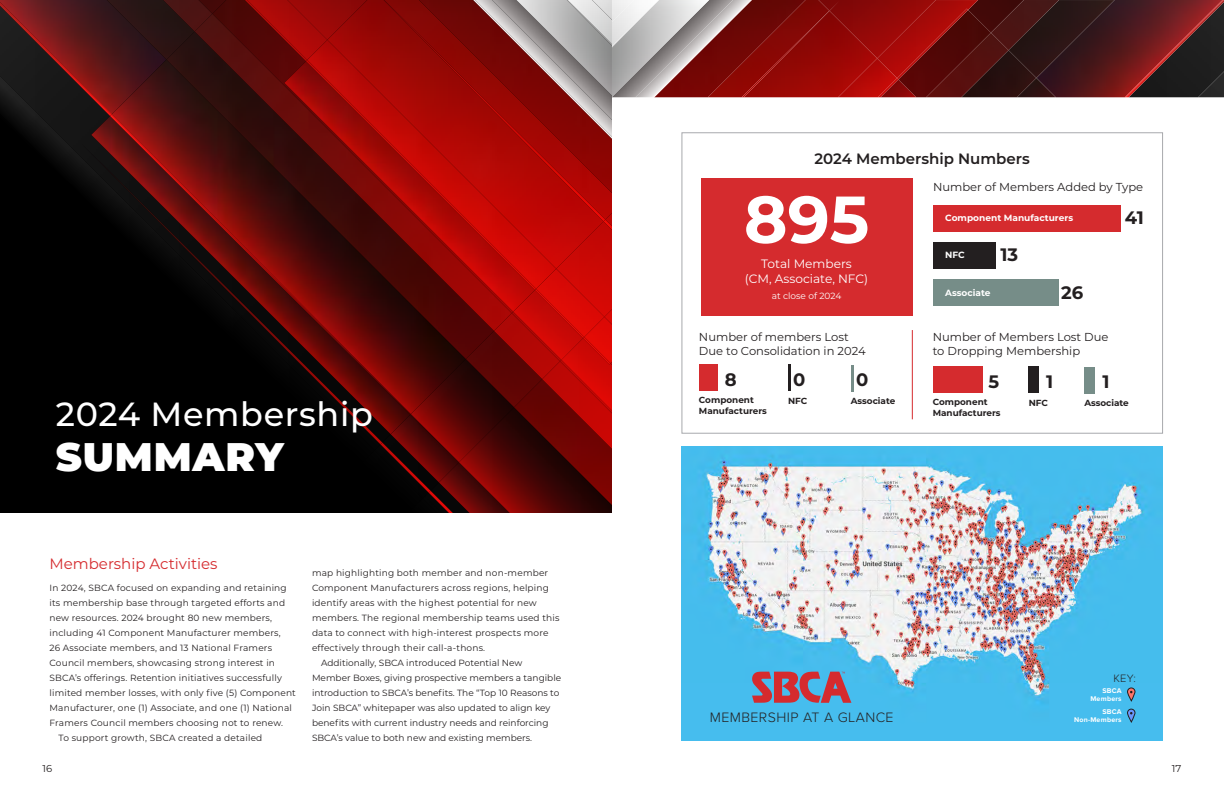
<style>
.page{position:relative;width:1224px;height:792px;background:#fff}
.page>*{position:absolute;margin:0;border:0;box-sizing:border-box;transform-origin:0 0}
.t1{font:700 66.3px "Montserrat";color:#fff}
.t2{font:900 39.9px "Montserrat";letter-spacing:.02em;color:#fff}
.t3{font:500 33.5px "Montserrat";letter-spacing:.02em;color:#fff}
.t4{font:700 18px "Montserrat";color:#231f20}
.t5{font:600 15px "Montserrat";color:#231f20}
.t6{font:15px "Montserrat";color:#d52b2e}
.t7{font:300 14.2px "Proxima Nova";letter-spacing:.03em;color:#231f20}
.t8{font:12.1px/15.5px "Montserrat";color:#fff;text-align:center}
.t9{font:11.5px/13.8px "Montserrat";color:#231f20}
.t10{font:300 11.1px "Proxima Nova";color:#231f20}
.t11{font:10px "Montserrat";color:#231f20}
.t12{font:9px "Montserrat";letter-spacing:.02em;color:#231f20}
.t13{font:9px "Montserrat";color:#231f20}
.t14{font:700 9px "Montserrat";color:#fff}
.t15{font:9px "Montserrat";color:#fff}
.t16{font:700 8.8px/10.8px "Montserrat";color:#231f20}
.t17{font:700 7.1px/7.9px "Proxima Nova";letter-spacing:.03em;color:#fff;text-align:right}
</style>
<div class="page">
<img style="left:0;top:116px;width:91px;height:397px">
<img style="left:112px;top:0;width:54px;height:60px">
<img style="left:144px;top:0;width:68px;height:32px">
<img style="left:195px;top:14px;width:89px;height:100px">
<img style="left:225px;top:0;width:102px;height:60px">
<img style="left:236px;top:0;width:71px;height:61px">
<img style="left:327px;top:0;width:49px;height:40px">
<img style="left:307px;top:40px;width:69px;height:20px">
<img style="left:306px;top:60px;width:70px;height:54px">
<img style="left:81px;top:143px;width:531px;height:370px">
<img style="left:380px;top:443px;width:51px;height:50px">
<img style="left:429px;top:491px;width:109px;height:22px">
<img style="left:376px;top:0;width:229px;height:221px">
<img style="left:548px;top:0;width:64px;height:129px">
<img style="left:0;top:0;width:112px;height:115px">
<img style="left:110px;top:115px;width:301px;height:300px">
<img style="left:410px;top:414px;width:39px;height:39px">
<img style="left:111px;top:114px;width:282px;height:282px">
<img style="left:1056px;top:0;width:69px;height:97px">
<img style="left:1036px;top:78px;width:20px;height:19px">
<img style="left:1036px;top:0;width:79px;height:78px">
<img style="left:1009px;top:50px;width:27px;height:47px">
<img style="left:978px;top:0;width:13px;height:10px">
<img style="left:991px;top:0;width:68px;height:50px">
<img style="left:916px;top:10px;width:75px;height:87px">
<img style="left:926px;top:33px;width:83px;height:64px">
<img style="left:898px;top:80px;width:18px;height:17px">
<img style="left:829px;top:0;width:48px;height:11px">
<img style="left:877px;top:0;width:101px;height:78px">
<img style="left:897px;top:9px;width:71px;height:71px">
<img style="left:829px;top:11px;width:48px;height:86px">
<img style="left:612px;top:0;width:217px;height:97px">
<img style="left:838px;top:58px;width:59px;height:39px">
<img style="left:878px;top:78px;width:20px;height:19px">
<svg style="left:829px;top:1px;width:11px;height:10px"></svg>
<img style="left:742px;top:11px;width:87px;height:86px">
<img style="left:612px;top:0;width:47px;height:47px">
<img style="left:1125px;top:0;width:99px;height:97px">
<div style="left:682px;top:133px;width:481px;height:300px;border:1px solid #a8a9ad"></div>
<div style="left:701px;top:178px;width:211px;height:137px;background:#d52b2e"></div>
<div style="left:933px;top:242px;width:63px;height:26px;background:#231f20"></div>
<div style="left:933px;top:205px;width:187px;height:26px;background:#d52b2e"></div>
<div style="left:933px;top:367px;width:50px;height:26px;background:#d52b2e"></div>
<div style="left:1029px;top:367px;width:10px;height:26px;background:#231f20"></div>
<div style="left:1084px;top:367px;width:10px;height:26px;background:#768d88"></div>
<div style="left:699px;top:365px;width:19px;height:26px;background:#d52b2e"></div>
<hr style="left:788px;top:365px;width:3px;height:26px;background:#231f20">
<hr style="left:851px;top:365px;width:3px;height:26px;background:#768d88">
<hr style="left:912px;top:330px;width:1px;height:89px;background:#d52b2e">
<div style="left:933px;top:279px;width:126px;height:26px;background:#768d88"></div>
<img style="left:682px;top:446px;width:481px;height:295px">
<svg style="left:752px;top:672px;width:99px;height:31px"></svg>
<svg style="left:1127px;top:688px;width:8px;height:13px"></svg>
<svg style="left:1127px;top:709px;width:8px;height:13px"></svg>
<h3 class="t5" style="left:815px;top:148px;width:217px">2024 Membership Numbers</h3>
<h3 class="t3" style="left:56px;top:391px;width:319px">2024 Membership</h3>
<h2 class="t2" style="left:56px;top:427px;width:229px">SUMMARY</h2>
<h3 class="t6" style="left:50px;top:554px;width:170px">Membership Activities</h3>
<p class="t12" style="left:50px;top:582px;width:239px">In 2024, SBCA focused on expanding and retaining</p>
<p class="t12" style="left:50px;top:597px;width:237px">its membership base through targeted efforts and</p>
<p class="t12" style="left:50px;top:612px;width:224px">new resources. 2024 brought 80 new members,</p>
<p class="t12" style="left:50px;top:627px;width:233px">including 41 Component Manufacturer members,</p>
<p class="t12" style="left:50px;top:642px;width:224px">26 Associate members, and 13 National Framers</p>
<p class="t12" style="left:50px;top:657px;width:227px">Council members, showcasing strong interest in</p>
<p class="t12" style="left:50px;top:672px;width:234px">SBCA’s offerings. Retention initiatives successfully</p>
<p class="t12" style="left:50px;top:687px;width:248px">limited member losses, with only five (5) Component</p>
<p class="t12" style="left:50px;top:702px;width:244px">Manufacturer, one (1) Associate, and one (1) National</p>
<p class="t12" style="left:50px;top:717px;width:235px">Framers Council members choosing not to renew.</p>
<p class="t12" style="left:58px;top:732px;width:205px">To support growth, SBCA created a detailed</p>
<p class="t12" style="left:312px;top:567px;width:238px">map highlighting both member and non-member</p>
<p class="t12" style="left:312px;top:582px;width:238px">Component Manufacturers across regions, helping</p>
<p class="t12" style="left:312px;top:597px;width:226px">identify areas with the highest potential for new</p>
<p class="t12" style="left:312px;top:612px;width:249px">members. The regional membership teams used this</p>
<p class="t12" style="left:312px;top:627px;width:238px">data to connect with high-interest prospects more</p>
<p class="t12" style="left:312px;top:642px;width:175px">effectively through their call-a-thons.</p>
<p class="t13" style="left:321px;top:657px;width:203px">Additionally, SBCA introduced Potential New</p>
<p class="t13" style="left:312px;top:672px;width:251px">Member Boxes, giving prospective members a tangible</p>
<p class="t13" style="left:312px;top:687px;width:249px">introduction to SBCA’s benefits. The “Top 10 Reasons to</p>
<p class="t13" style="left:312px;top:702px;width:240px">Join SBCA” whitepaper was also updated to align key</p>
<p class="t13" style="left:312px;top:717px;width:238px">benefits with current industry needs and reinforcing</p>
<p class="t13" style="left:312px;top:732px;width:222px">SBCA’s value to both new and existing members.</p>
<p class="t9" style="left:933px;top:180px;width:212px">Number of Members Added by Type</p>
<h1 class="t1" style="left:744px;top:172px;width:127px">895</h1>
<p class="t14" style="left:945px;top:212px;width:129px">Component Manufacturers</p>
<h3 class="t4" style="left:1125px;top:205px;width:21px">41</h3>
<h3 class="t8" style="left:745px;top:255px;width:125px">Total Members<br>(CM, Associate, NFC)</h3>
<p class="t15" style="left:772px;top:289px;width:71px">at close of 2024</p>
<p class="t14" style="left:945px;top:248px;width:21px">NFC</p>
<h3 class="t4" style="left:1001px;top:242px;width:19px">13</h3>
<p class="t14" style="left:945px;top:286px;width:47px">Associate</p>
<h3 class="t4" style="left:1061px;top:280px;width:24px">26</h3>
<p class="t9" style="left:699px;top:330px;width:168px">Number of members Lost<br>Due to Consolidation in 2024</p>
<p class="t9" style="left:933px;top:330px;width:177px">Number of Members Lost Due to Dropping Membership</p>
<h3 class="t4" style="left:725px;top:366px;width:13px">8</h3>
<p class="t16" style="left:699px;top:394px;width:69px">Component<br>Manufacturers</p>
<h3 class="t4" style="left:793px;top:366px;width:14px">0</h3>
<h3 class="t4" style="left:856px;top:366px;width:14px">0</h3>
<p class="t16" style="left:851px;top:395px;width:46px">Associate</p>
<p class="t16" style="left:788px;top:395px;width:21px">NFC</p>
<h3 class="t4" style="left:988px;top:368px;width:12px">5</h3>
<p class="t16" style="left:933px;top:396px;width:69px">Component<br>Manufacturers</p>
<h3 class="t4" style="left:1046px;top:368px;width:9px">1</h3>
<h3 class="t4" style="left:1102px;top:368px;width:9px">1</h3>
<p class="t16" style="left:1084px;top:397px;width:46px">Associate</p>
<p class="t16" style="left:1029px;top:397px;width:21px">NFC</p>
<h3 class="t7" style="left:710px;top:707px;width:185px">MEMBERSHIP AT A GLANCE</h3>
<p class="t10" style="left:1113px;top:670px;width:24px">KEY:</p>
<p class="t17" style="left:1090px;top:687px;width:33px">SBCA<br>Members</p>
<p class="t17" style="left:1074px;top:708px;width:49px">SBCA<br>Non-Members</p>
<p class="t11" style="left:43px;top:762px;width:11px">16</p>
<p class="t11" style="left:1172px;top:762px;width:11px">17</p>
</div>
